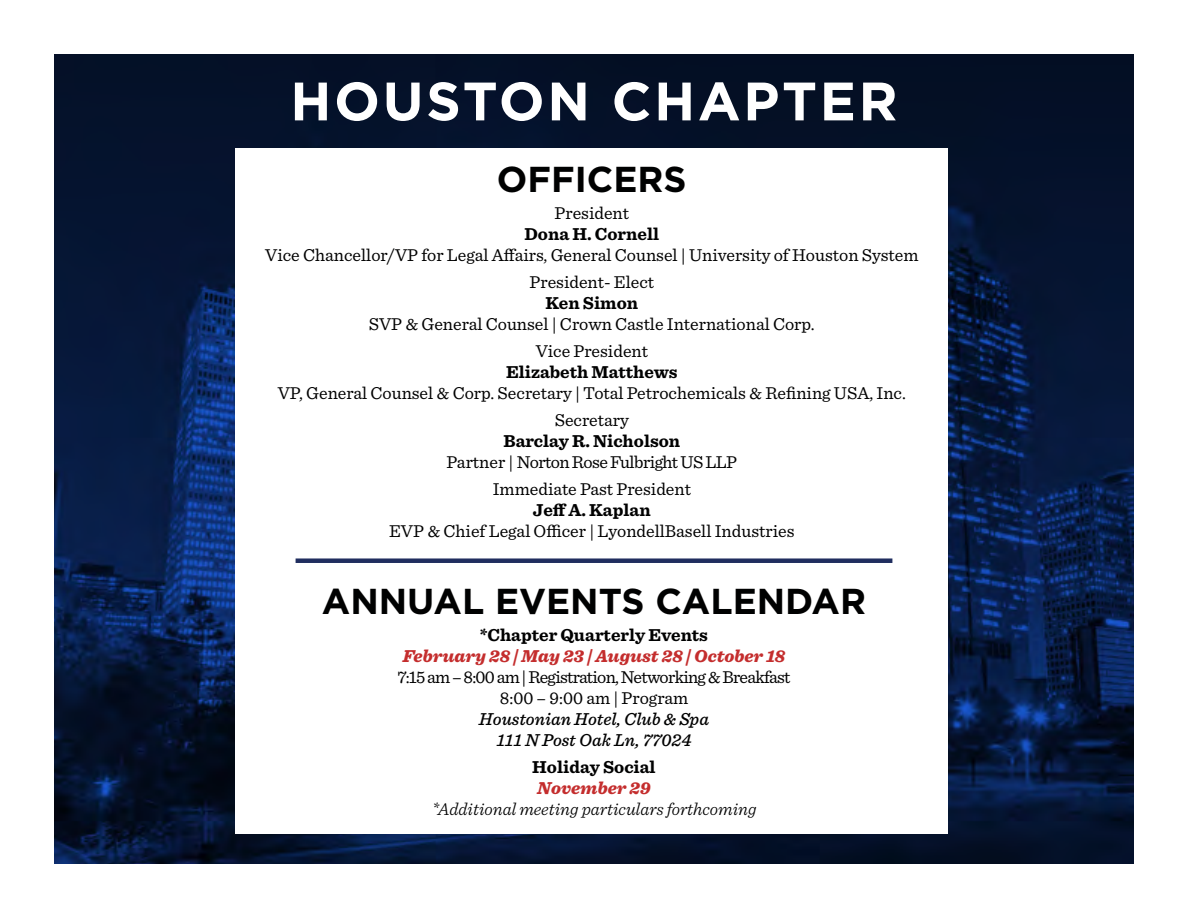
<style>
.page{position:relative;width:1188px;height:918px;background:#fff}
.page>*{position:absolute;margin:0;border:0;box-sizing:border-box;transform-origin:0 0}
.t1{font:700 54px "Gotham";letter-spacing:.05em;color:#fff}
.t2{font:700 36px "Gotham";color:#000101}
.t3{font:18px/27px "Sentinel";color:#000101;text-align:center}
.t4{font:700 18px "Sentinel";color:#000101}
.t5{font:18px/21px "Sentinel";letter-spacing:-.04em;color:#000101;text-align:center}
.t6{font:18px "Sentinel";color:#000}
.t7{font:italic 900 18px "Sentinel";color:#c42d2d}
.t8{font:italic 500 18px/21px "Sentinel";color:#000101;text-align:center}
.t9{font:italic 300 18px "Sentinel";color:#000101}
.t10{font:700 18px "Sentinel";color:#000}
</style>
<div class="page">
<img style="left:54px;top:54px;width:1080px;height:810px">
<div style="left:235px;top:148px;width:713px;height:686px;background:#fff"></div>
<div style="left:296px;top:558px;width:596px;height:5px;background:#202e5f"></div>
<h1 class="t1" style="left:290px;top:65px;width:609px">HOUSTON CHAPTER</h1>
<h2 class="t2" style="left:497px;top:155px;width:191px">OFFICERS</h2>
<p class="t3" style="left:555px;top:198px;width:76px">President</p>
<p class="t4" style="left:524px;top:219px;width:136px">Dona H. Cornell</p>
<p class="t3" style="left:265px;top:240px;width:655px">Vice Chancellor/VP for Legal Affairs, General Counsel | University of Houston System<br>President- Elect</p>
<p class="t4" style="left:546px;top:288px;width:94px">Ken Simon</p>
<p class="t3" style="left:369px;top:309px;width:447px">SVP &amp; General Counsel | Crown Castle International Corp.<br>Vice President</p>
<p class="t4" style="left:506px;top:357px;width:173px">Elizabeth Matthews</p>
<p class="t3" style="left:278px;top:378px;width:630px">VP, General Counsel &amp; Corp. Secretary | Total Petrochemicals &amp; Refining USA, Inc.<br>Secretary</p>
<p class="t4" style="left:503px;top:426px;width:178px">Barclay R. Nicholson</p>
<p class="t3" style="left:447px;top:447px;width:292px">Partner | Norton Rose Fulbright US LLP<br>Immediate Past President</p>
<p class="t10" style="left:533px;top:496px;width:119px">Jeff A. Kaplan</p>
<p class="t6" style="left:389px;top:517px;width:407px">EVP &amp; Chief Legal Officer | LyondellBasell Industries</p>
<h2 class="t2" style="left:322px;top:577px;width:546px">ANNUAL EVENTS CALENDAR</h2>
<p class="t4" style="left:480px;top:620px;width:230px">*Chapter Quarterly Events</p>
<p class="t7" style="left:403px;top:641px;width:384px">February 28 | May 23 | August 28 | October 18</p>
<p class="t5" style="left:398px;top:665px;width:395px">7:15 am – 8:00 am | Registration, Networking &amp; Breakfast<br>8:00 – 9:00 am | Program</p>
<p class="t8" style="left:479px;top:707px;width:232px">Houstonian Hotel, Club &amp; Spa<br>111 N Post Oak Ln, 77024</p>
<p class="t4" style="left:532px;top:752px;width:125px">Holiday Social</p>
<p class="t7" style="left:537px;top:773px;width:115px">November 29</p>
<p class="t9" style="left:432px;top:795px;width:326px">*Additional meeting particulars forthcoming</p>
</div>
